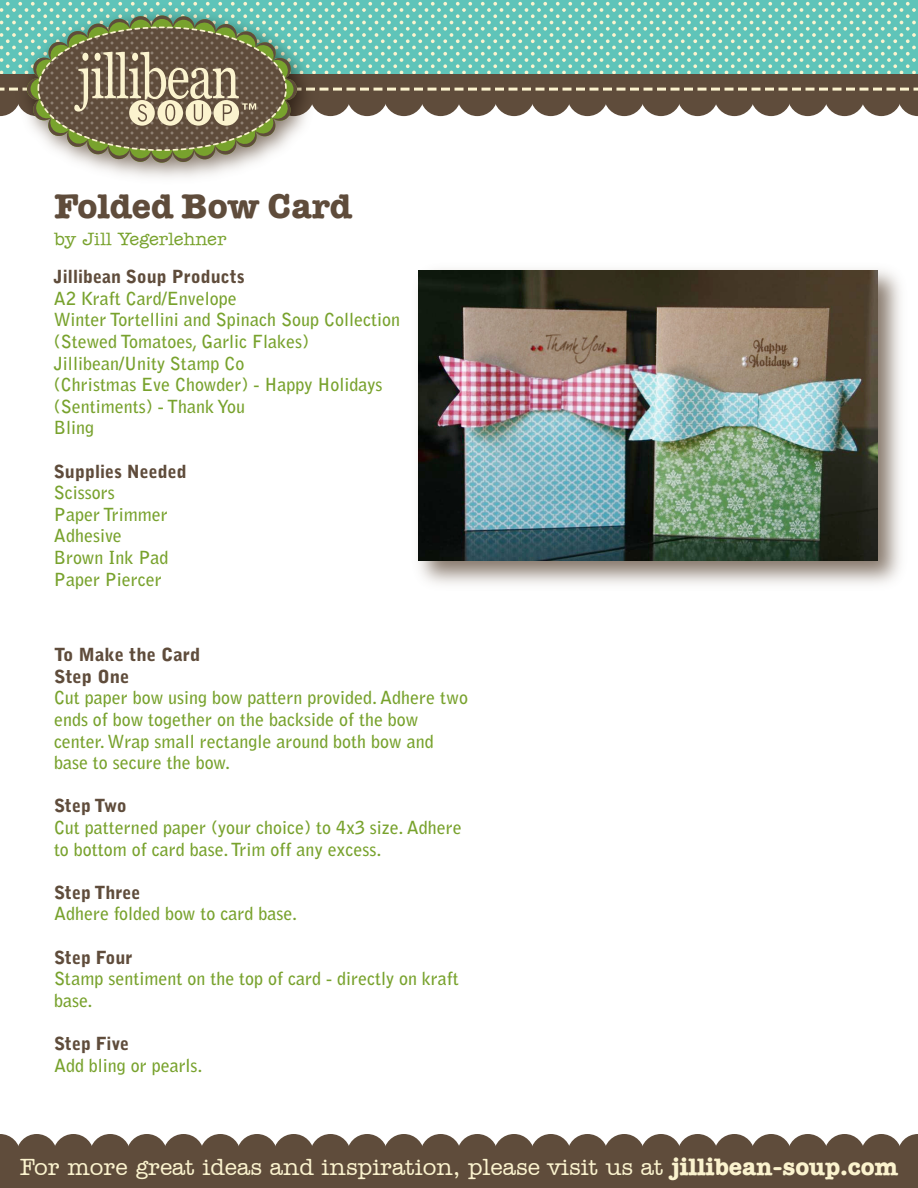
<style>
.page{position:relative;width:918px;height:1188px;background:#fff}
.page>*{position:absolute;margin:0;border:0;box-sizing:border-box;transform-origin:0 0}
.t1{font:700 34.5px "American Typewriter LT";color:#5f4c3b}
.t2{font:500 24px "Amer Typewriter IT Cby BT";color:#fbf3ce}
.t3{font:700 18px/21.6px "Bell Gothic Std";color:#78a22d}
.t4{font:900 18px/38.1px "Bell Gothic Std";color:#5f4c3b}
.s1{font-family:"American Typewriter LT Medium A";font-weight:400;color:#78a22d}
.s2{font-weight:900;color:#5f4c3b}
.s3{font-family:"American Typewriter LT";font-weight:700}
</style>
<div class="page">
<svg style="left:0;top:0;width:918px;height:16px;background:#73cabb"></svg>
<svg style="left:0;top:1134px;width:18px;height:14px"></svg>
<div style="left:16px;top:1134px;width:41px;height:40px;background:#5f4c3b;border-radius:50%"></div>
<div style="left:53px;top:1134px;width:41px;height:40px;background:#5f4c3b;border-radius:50%"></div>
<div style="left:90px;top:1134px;width:40px;height:40px;background:#5f4c3b;border-radius:50%"></div>
<div style="left:127px;top:1134px;width:40px;height:40px;background:#5f4c3b;border-radius:50%"></div>
<div style="left:163px;top:1134px;width:41px;height:40px;background:#5f4c3b;border-radius:50%"></div>
<div style="left:200px;top:1134px;width:41px;height:40px;background:#5f4c3b;border-radius:50%"></div>
<div style="left:237px;top:1134px;width:40px;height:40px;background:#5f4c3b;border-radius:50%"></div>
<div style="left:274px;top:1134px;width:40px;height:40px;background:#5f4c3b;border-radius:50%"></div>
<div style="left:310px;top:1134px;width:41px;height:40px;background:#5f4c3b;border-radius:50%"></div>
<div style="left:347px;top:1134px;width:40px;height:40px;background:#5f4c3b;border-radius:50%"></div>
<div style="left:384px;top:1134px;width:40px;height:40px;background:#5f4c3b;border-radius:50%"></div>
<div style="left:420px;top:1134px;width:41px;height:40px;background:#5f4c3b;border-radius:50%"></div>
<div style="left:457px;top:1134px;width:41px;height:40px;background:#5f4c3b;border-radius:50%"></div>
<div style="left:494px;top:1134px;width:40px;height:40px;background:#5f4c3b;border-radius:50%"></div>
<div style="left:531px;top:1134px;width:40px;height:40px;background:#5f4c3b;border-radius:50%"></div>
<div style="left:567px;top:1134px;width:41px;height:40px;background:#5f4c3b;border-radius:50%"></div>
<div style="left:604px;top:1134px;width:40px;height:40px;background:#5f4c3b;border-radius:50%"></div>
<div style="left:641px;top:1134px;width:40px;height:40px;background:#5f4c3b;border-radius:50%"></div>
<div style="left:677px;top:1134px;width:41px;height:40px;background:#5f4c3b;border-radius:50%"></div>
<div style="left:714px;top:1134px;width:41px;height:40px;background:#5f4c3b;border-radius:50%"></div>
<div style="left:751px;top:1134px;width:40px;height:40px;background:#5f4c3b;border-radius:50%"></div>
<div style="left:788px;top:1134px;width:40px;height:40px;background:#5f4c3b;border-radius:50%"></div>
<div style="left:824px;top:1134px;width:41px;height:40px;background:#5f4c3b;border-radius:50%"></div>
<div style="left:861px;top:1134px;width:41px;height:40px;background:#5f4c3b;border-radius:50%"></div>
<svg style="left:898px;top:1134px;width:20px;height:14px"></svg>
<div style="left:0;top:1148px;width:918px;height:40px;background:#5f4c3b"></div>
<img style="left:10px;top:0;width:315px;height:178px">
<svg style="left:0;top:16px;width:918px;height:147px"></svg>
<img style="left:418px;top:270px;width:460px;height:291px">
<p class="t1" style="left:54px;top:186px;width:299px">Folded Bow Card</p>
<p class="t4" style="left:54px;top:220px;width:192px"><span class="s1">by Jill Yegerlehner<br></span>Jillibean Soup Products</p>
<p class="t3" style="left:54px;top:288px;width:348px">A2 Kraft Card/Envelope<br>Winter Tortellini and Spinach Soup Collection (Stewed Tomatoes, Garlic Flakes)<br>Jillibean/Unity Stamp Co<br>(Christmas Eve Chowder) - Happy Holidays (Sentiments) - Thank You<br>Bling</p>
<p class="t3" style="left:54px;top:460px;width:134px"><span class="s2">Supplies Needed<br></span>Scissors<br>Paper Trimmer<br>Adhesive<br>Brown Ink Pad<br>Paper Piercer</p>
<p class="t3" style="left:54px;top:644px;width:416px"><span class="s2">To Make the Card<br>Step One<br></span>Cut paper bow using bow pattern provided. Adhere two ends of bow together on the backside of the bow center. Wrap small rectangle around both bow and base to secure the bow.</p>
<p class="t3" style="left:54px;top:795px;width:409px"><span class="s2">Step Two<br></span>Cut patterned paper (your choice) to 4x3 size. Adhere to bottom of card base. Trim off any excess.</p>
<p class="t3" style="left:54px;top:882px;width:245px"><span class="s2">Step Three<br></span>Adhere folded bow to card base.</p>
<p class="t3" style="left:54px;top:946px;width:406px"><span class="s2">Step Four<br></span>Stamp sentiment on the top of card - directly on kraft base.</p>
<p class="t3" style="left:54px;top:1033px;width:150px"><span class="s2">Step Five<br></span>Add bling or pearls.</p>
<p class="t2" style="left:20px;top:1152px;width:880px">For more great ideas and inspiration, please visit us at <span class="s3">jillibean-soup.com</span></p>
</div>
